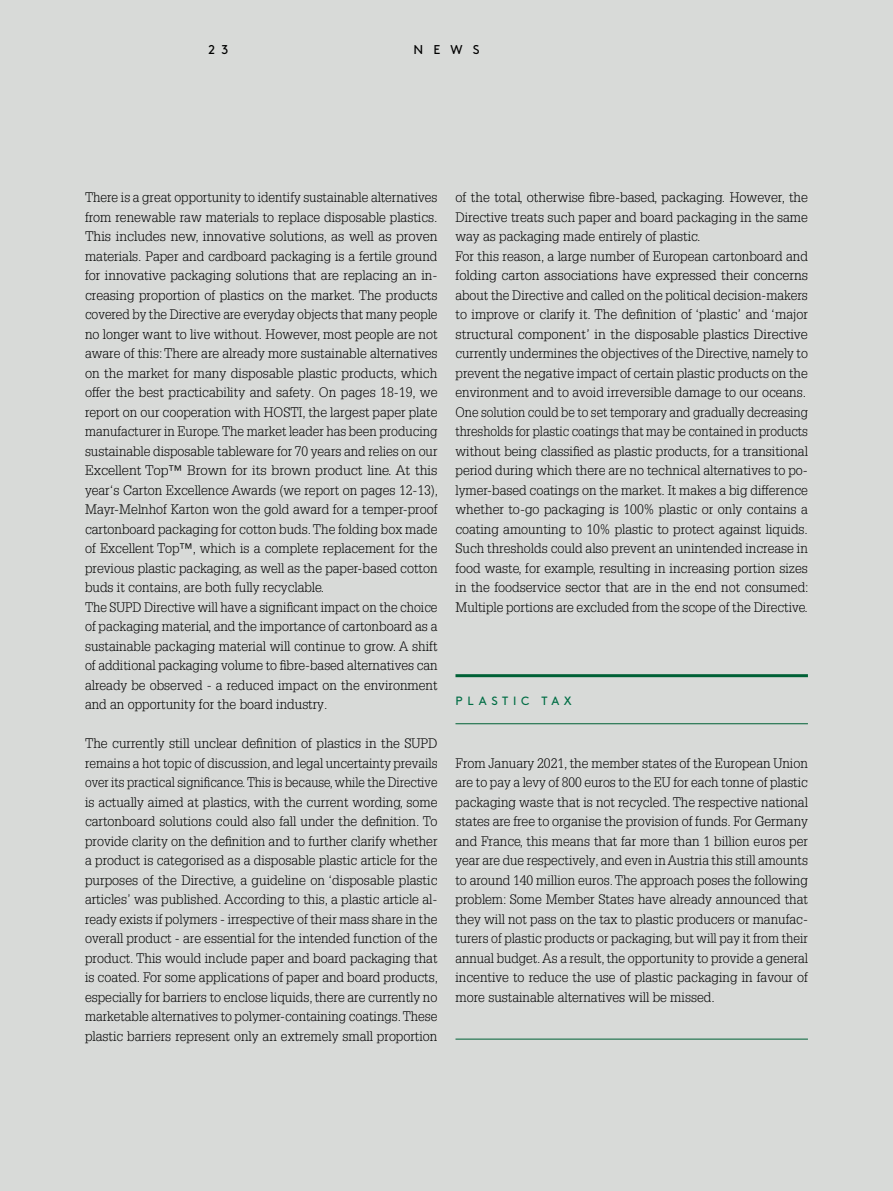
<style>
.page{position:relative;width:893px;height:1191px;background:#d8dad8}
.page>*{position:absolute;margin:0;border:0;box-sizing:border-box;transform-origin:0 0}
.t1{font:300 13.5px/19.5px "Glypha LT Pro";color:#000}
.t2{font:12.75px "Brown Regular Alt";color:#000}
.t3{font:12px "Brown Regular Alt";letter-spacing:.385em;color:#006d44}
</style>
<div class="page">
<hr style="left:455px;top:674px;width:353px;height:3px;background:#006136">
<hr style="left:455px;top:723px;width:353px;height:1px;background:#006136">
<hr style="left:455px;top:1038px;width:353px;height:1px;background:#006136">
<p class="t2" style="left:209px;top:40px;width:21px">2 3</p>
<p class="t2" style="left:413px;top:40px;width:68px">NEWS</p>
<p class="t1" style="left:85px;top:188px;width:355px">There is a great opportunity to identify sustainable alternatives from renewable raw materials to replace disposable plastics.<br>This includes new, innovative solutions, as well as proven materials. Paper and cardboard packaging is a fertile ground for innovative packaging solutions that are replacing an in&shy;creasing proportion of plastics on the market. The products covered by the Directive are everyday objects that many people no longer want to live without. However, most people are not aware of this: There are already more sustainable alternatives on the market for many disposable plastic products, which offer the best practicability and safety. On pages 18-19, we report on our cooperation with HOSTI, the largest paper plate manufacturer in Europe. The market leader has been producing sustainable disposable tableware for 70 years and relies on our Excellent Top™ Brown for its brown product line. At this year‘s Carton Excellence Awards (we report on pages 12-13), Mayr-Melnhof Karton won the gold award for a temper-proof cartonboard packaging for cotton buds. The folding box made of Excellent Top™, which is a complete replacement for the previous plastic packaging, as well as the paper-based cotton buds it contains, are both fully recyclable.<br>The SUPD Directive will have a significant impact on the choice of packaging material, and the importance of cartonboard as a sustainable packaging material will continue to grow. A shift of additional packaging volume to fibre-based alternatives can already be observed - a reduced impact on the environment and an opportunity for the board industry.</p>
<p class="t1" style="left:85px;top:734px;width:355px;text-align:justify">The currently still unclear definition of plastics in the SUPD remains a hot topic of discussion, and legal uncertainty prevails over its practical significance. This is because, while the Directive is actually aimed at plastics, with the current wording, some cartonboard solutions could also fall under the definition. To provide clarity on the definition and to further clarify whether a product is categorised as a disposable plastic article for the purposes of the Directive, a guideline on ‘disposable plastic articles’ was published. According to this, a plastic article al&shy;ready exists if polymers - irrespective of their mass share in the overall product - are essential for the intended function of the product. This would include paper and board packaging that is coated. For some applications of paper and board products, especially for barriers to enclose liquids, there are currently no marketable alternatives to polymer-containing coatings. These plastic barriers represent only an extremely small proportion</p>
<p class="t1" style="left:455px;top:188px;width:355px">of the total, otherwise fibre-based, packaging. However, the Directive treats such paper and board packaging in the same way as packaging made entirely of plastic.<br>For this reason, a large number of European cartonboard and folding carton associations have expressed their concerns about the Directive and called on the political decision-makers to improve or clarify it. The definition of ‘plastic’ and ‘major structural component’ in the disposable plastics Directive currently undermines the objectives of the Directive, namely to prevent the negative impact of certain plastic products on the environment and to avoid irreversible damage to our oceans.<br>One solution could be to set temporary and gradually decreasing thresholds for plastic coatings that may be contained in products without being classified as plastic products, for a transitional period during which there are no technical alternatives to po&shy;lymer-based coatings on the market. It makes a big difference whether to-go packaging is 100% plastic or only contains a coating amounting to 10% plastic to protect against liquids.<br>Such thresholds could also prevent an unintended increase in food waste, for example, resulting in increasing portion sizes in the foodservice sector that are in the end not consumed:<br>Multiple portions are excluded from the scope of the Directive.</p>
<p class="t3" style="left:456px;top:691px;width:118px">PLASTIC TAX</p>
<p class="t1" style="left:455px;top:753px;width:354px;text-align:justify">From January 2021, the member states of the European Union are to pay a levy of 800 euros to the EU for each tonne of plastic packaging waste that is not recycled. The respective national states are free to organise the provision of funds. For Germany and France, this means that far more than 1 billion euros per year are due respectively, and even in Austria this still amounts to around 140 million euros. The approach poses the following problem: Some Member States have already announced that they will not pass on the tax to plastic producers or manufac&shy;turers of plastic products or packaging, but will pay it from their annual budget. As a result, the opportunity to provide a general incentive to reduce the use of plastic packaging in favour of more sustainable alternatives will be missed.</p>
</div>
